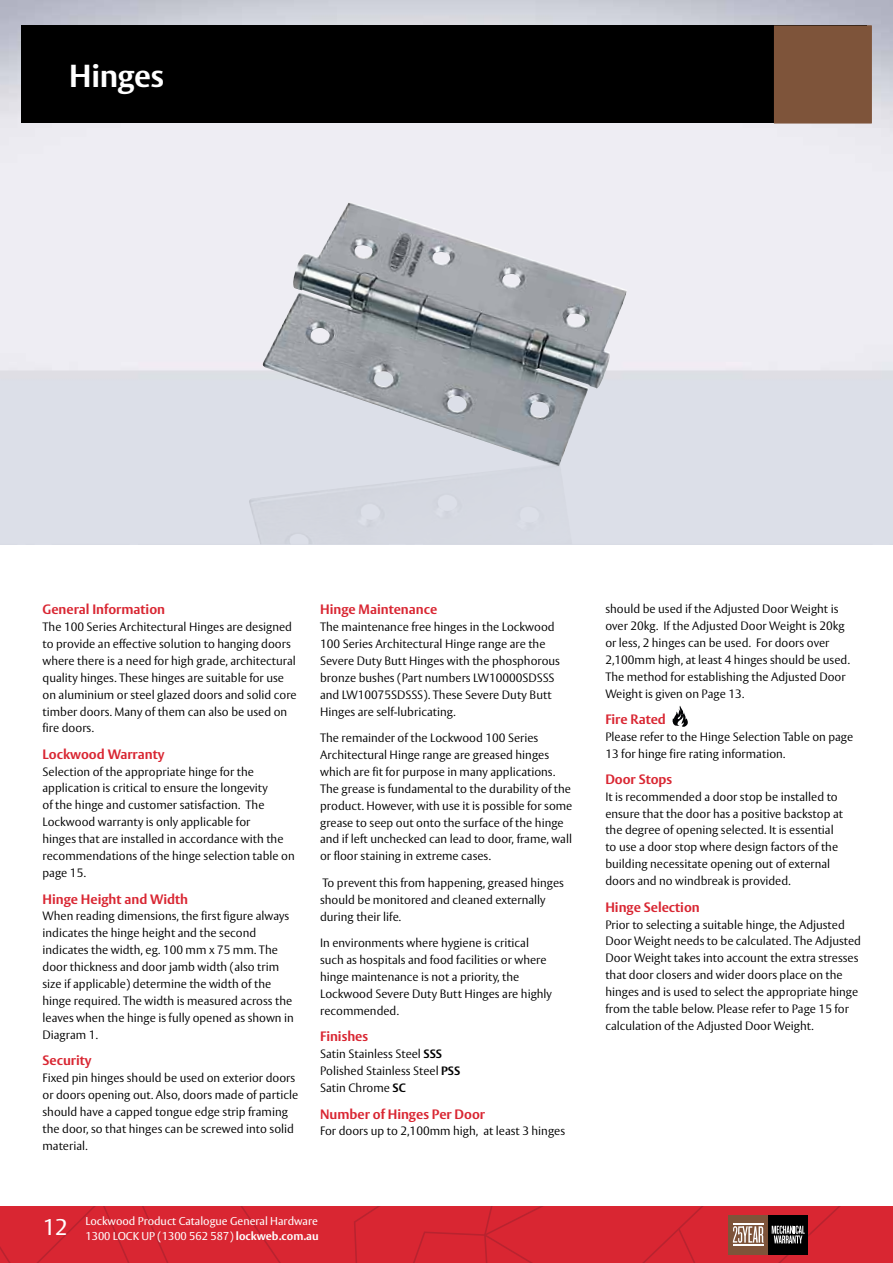
<style>
.page{position:relative;width:893px;height:1263px;background:#fff}
.page>*{position:absolute;margin:0;border:0;box-sizing:border-box;transform-origin:0 0}
.t1{font:700 31.5px "ASSA Vesta";letter-spacing:-.01em;color:#fff}
.t2{font:22.5px "ASSA Vesta";color:#fff}
.t3{font:700 13.5px "ASSA Vesta";color:#d92632}
.t4{font:300 12px/16.8px "ASSA Vesta";color:#000}
.t5{font:11.25px/15px "ASSA Vesta";color:#fff}
.s1{font-weight:700}
</style>
<div class="page">
<img style="left:0;top:0;width:893px;height:544px">
<img style="left:262px;top:202px;width:365px;height:264px">
<div style="left:248px;top:463px;width:324px;height:81px;background:#d6d9e2"></div>
<svg style="left:0;top:1206px;width:893px;height:57px;background:#d02832"></svg>
<hr style="left:733px;top:1224px;width:30px;height:1px;background:#fff">
<hr style="left:733px;top:1244px;width:30px;height:1px;background:#fff">
<div style="left:21px;top:26px;width:846px;height:97px;background:#000"></div>
<div style="left:774px;top:26px;width:98px;height:97px;background:#7e543a"></div>
<svg style="left:672px;top:706px;width:16px;height:21px"></svg>
<h1 class="t1" style="left:69px;top:56px;width:96px">Hinges</h1>
<p class="t3" style="left:43px;top:601px;width:124px">General Information</p>
<p class="t4" style="left:43px;top:619px;width:256px">The 100 Series Architectural Hinges are designed to provide an effective solution to hanging doors where there is a need for high grade, architectural quality hinges. These hinges are suitable for use on aluminium or steel glazed doors and solid core timber doors. Many of them can also be used on fire doors.</p>
<p class="t3" style="left:43px;top:746px;width:123px">Lockwood Warranty</p>
<p class="t4" style="left:43px;top:763px;width:254px">Selection of the appropriate hinge for the application is critical to ensure the longevity<br>of the hinge and customer satisfaction. The Lockwood warranty is only applicable for<br>hinges that are installed in accordance with the recommendations of the hinge selection table on page 15.</p>
<p class="t3" style="left:43px;top:890px;width:147px">Hinge Height and Width</p>
<p class="t4" style="left:43px;top:908px;width:253px">When reading dimensions, the first figure always indicates the hinge height and the second indicates the width, eg. 100 mm x 75 mm. The door thickness and door jamb width (also trim size if applicable) determine the width of the hinge required. The width is measured across the leaves when the hinge is fully opened as shown in Diagram 1.</p>
<p class="t3" style="left:43px;top:1052px;width:51px">Security</p>
<p class="t4" style="left:43px;top:1070px;width:257px">Fixed pin hinges should be used on exterior doors or doors opening out. Also, doors made of particle should have a capped tongue edge strip framing the door, so that hinges can be screwed into solid material.</p>
<p class="t3" style="left:320px;top:601px;width:119px">Hinge Maintenance</p>
<p class="t4" style="left:320px;top:619px;width:241px">The maintenance free hinges in the Lockwood 100 Series Architectural Hinge range are the Severe Duty Butt Hinges with the phosphorous bronze bushes (Part numbers LW10000SDSSS and LW10075SDSSS). These Severe Duty Butt Hinges are self-lubricating.</p>
<p class="t4" style="left:320px;top:730px;width:254px">The remainder of the Lockwood 100 Series Architectural Hinge range are greased hinges which are fit for purpose in many applications.<br>The grease is fundamental to the durability of the product. However, with use it is possible for some grease to seep out onto the surface of the hinge and if left unchecked can lead to door, frame, wall or floor staining in extreme cases.</p>
<p class="t4" style="left:320px;top:875px;width:245px">To prevent this from happening, greased hinges should be monitored and cleaned externally during their life.</p>
<p class="t4" style="left:320px;top:935px;width:233px">In environments where hygiene is critical such as hospitals and food facilities or where hinge maintenance is not a priority, the Lockwood Severe Duty Butt Hinges are highly recommended.</p>
<p class="t3" style="left:320px;top:1028px;width:50px">Finishes</p>
<p class="t4" style="left:320px;top:1046px;width:142px">Satin Stainless Steel <span class="s1">SSS<br></span>Polished Stainless Steel <span class="s1">PSS<br></span>Satin Chrome <span class="s1">SC</span></p>
<p class="t3" style="left:320px;top:1105px;width:167px">Number of Hinges Per Door</p>
<p class="t4" style="left:320px;top:1123px;width:247px">For doors up to 2,100mm high, at least 3 hinges</p>
<h2 class="t2" style="left:43px;top:1214px;width:26px">12</h2>
<p class="t5" style="left:85px;top:1214px;width:235px">Lockwood Product Catalogue General Hardware<br>1300 LOCK UP (1300 562 587) <span class="s1">lockweb.com.au</span></p>
<p class="t4" style="left:605px;top:601px;width:246px">should be used if the Adjusted Door Weight is over 20kg. If the Adjusted Door Weight is 20kg or less, 2 hinges can be used. For doors over 2,100mm high, at least 4 hinges should be used.<br>The method for establishing the Adjusted Door Weight is given on Page 13.</p>
<p class="t3" style="left:605px;top:711px;width:62px">Fire Rated</p>
<p class="t4" style="left:605px;top:729px;width:249px">Please refer to the Hinge Selection Table on page<br>13 for hinge fire rating information.</p>
<p class="t3" style="left:605px;top:771px;width:68px">Door Stops</p>
<p class="t4" style="left:605px;top:789px;width:239px">It is recommended a door stop be installed to ensure that the door has a positive backstop at the degree of opening selected. It is essential to use a door stop where design factors of the building necessitate opening out of external doors and no windbreak is provided.</p>
<p class="t3" style="left:605px;top:899px;width:96px">Hinge Selection</p>
<p class="t4" style="left:605px;top:916px;width:257px">Prior to selecting a suitable hinge, the Adjusted Door Weight needs to be calculated. The Adjusted Door Weight takes into account the extra stresses that door closers and wider doors place on the hinges and is used to select the appropriate hinge from the table below. Please refer to Page 15 for calculation of the Adjusted Door Weight.</p>
</div>
